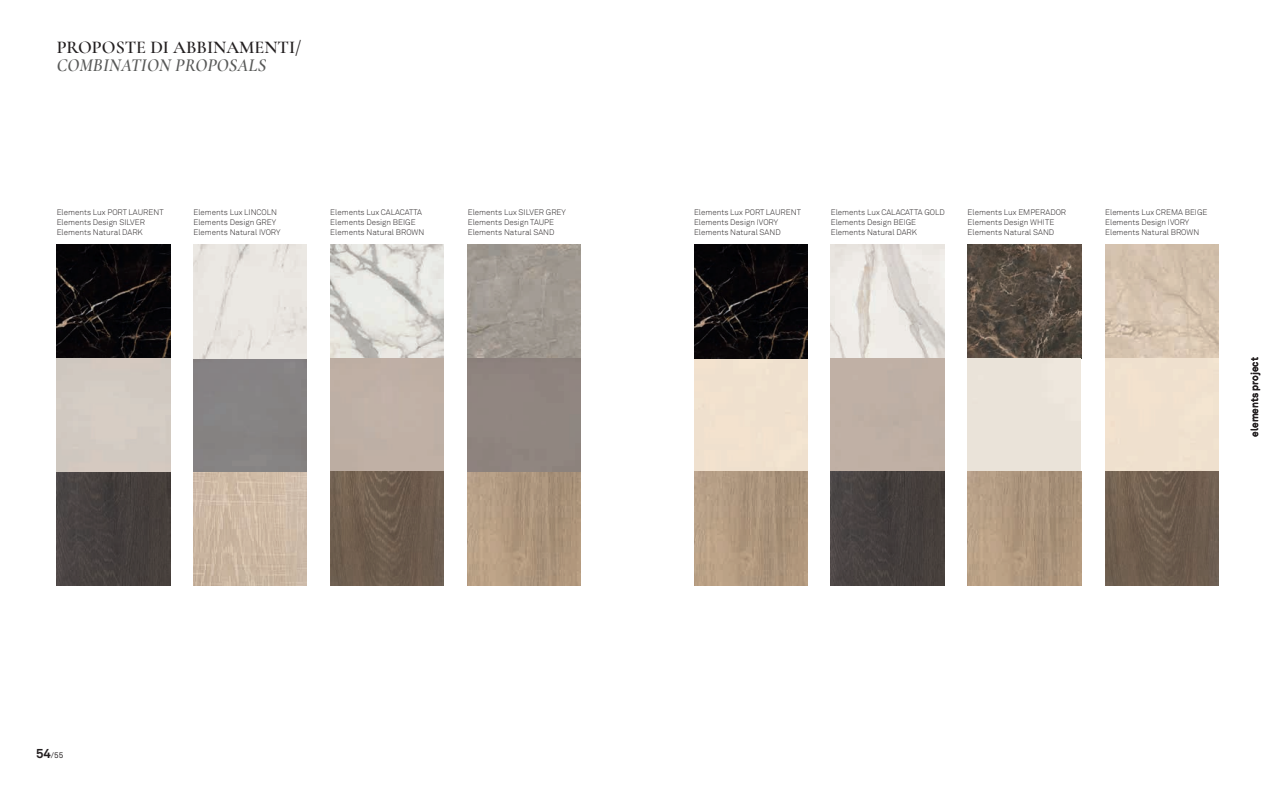
<style>
.page{position:relative;width:1276px;height:794px;background:#fff}
.page>*{position:absolute;margin:0;border:0;box-sizing:border-box;transform-origin:0 0}
.t1{font:600 18px "Cormorant Garamond";color:#231f20}
.t2{font:italic 600 18px "Cormorant Garamond";letter-spacing:.01em;color:#575857}
.t3{font:700 10px "Akkurat Std";color:#231f20}
.t4{font:300 8px/10px "Akkurat Std";color:#231f20}
.t5{font:8px "Akkurat Std";color:#231f20}
.s1{font-weight:700;font-size:13px}
</style>
<div class="page">
<img style="left:694px;top:245px;width:113px;height:340px">
<img style="left:967px;top:245px;width:114px;height:340px">
<img style="left:1105px;top:245px;width:113px;height:340px">
<img style="left:831px;top:245px;width:113px;height:340px">
<img style="left:330px;top:245px;width:114px;height:340px">
<img style="left:467px;top:245px;width:113px;height:340px">
<img style="left:57px;top:245px;width:113px;height:340px">
<img style="left:193px;top:245px;width:114px;height:340px">
<div style="left:193px;top:358px;width:114px;height:114px;background:#868384"></div>
<h1 class="t1" style="left:57px;top:36px;width:246px">PROPOSTE DI ABBINAMENTI/</h1>
<h1 class="t2" style="left:57px;top:54px;width:211px">COMBINATION PROPOSALS</h1>
<p class="t4" style="left:57px;top:207px;width:108px">Elements Lux PORT LAURENT<br>Elements Design SILVER<br>Elements Natural DARK</p>
<p class="t4" style="left:193px;top:207px;width:88px">Elements Lux LINCOLN<br>Elements Design GREY<br>Elements Natural IVORY</p>
<p class="t4" style="left:468px;top:207px;width:100px">Elements Lux SILVER GREY<br>Elements Design TAUPE<br>Elements Natural SAND</p>
<p class="t4" style="left:330px;top:207px;width:96px">Elements Lux CALACATTA<br>Elements Design BEIGE<br>Elements Natural BROWN</p>
<p class="t5" style="left:36px;top:750px;width:29px"><span class="s1">54</span>/55</p>
<p class="t4" style="left:694px;top:207px;width:108px">Elements Lux PORT LAURENT<br>Elements Design IVORY<br>Elements Natural SAND</p>
<p class="t4" style="left:967px;top:207px;width:100px">Elements Lux EMPERADOR<br>Elements Design WHITE<br>Elements Natural SAND</p>
<p class="t4" style="left:831px;top:207px;width:115px">Elements Lux CALACATTA GOLD<br>Elements Design BEIGE<br>Elements Natural DARK</p>
<p class="t4" style="left:1105px;top:207px;width:104px">Elements Lux CREMA BEIGE<br>Elements Design IVORY<br>Elements Natural BROWN</p>
<p class="t3" style="left:1248px;top:436px;width:81px;rotate:-90deg">elements project</p>
</div>
